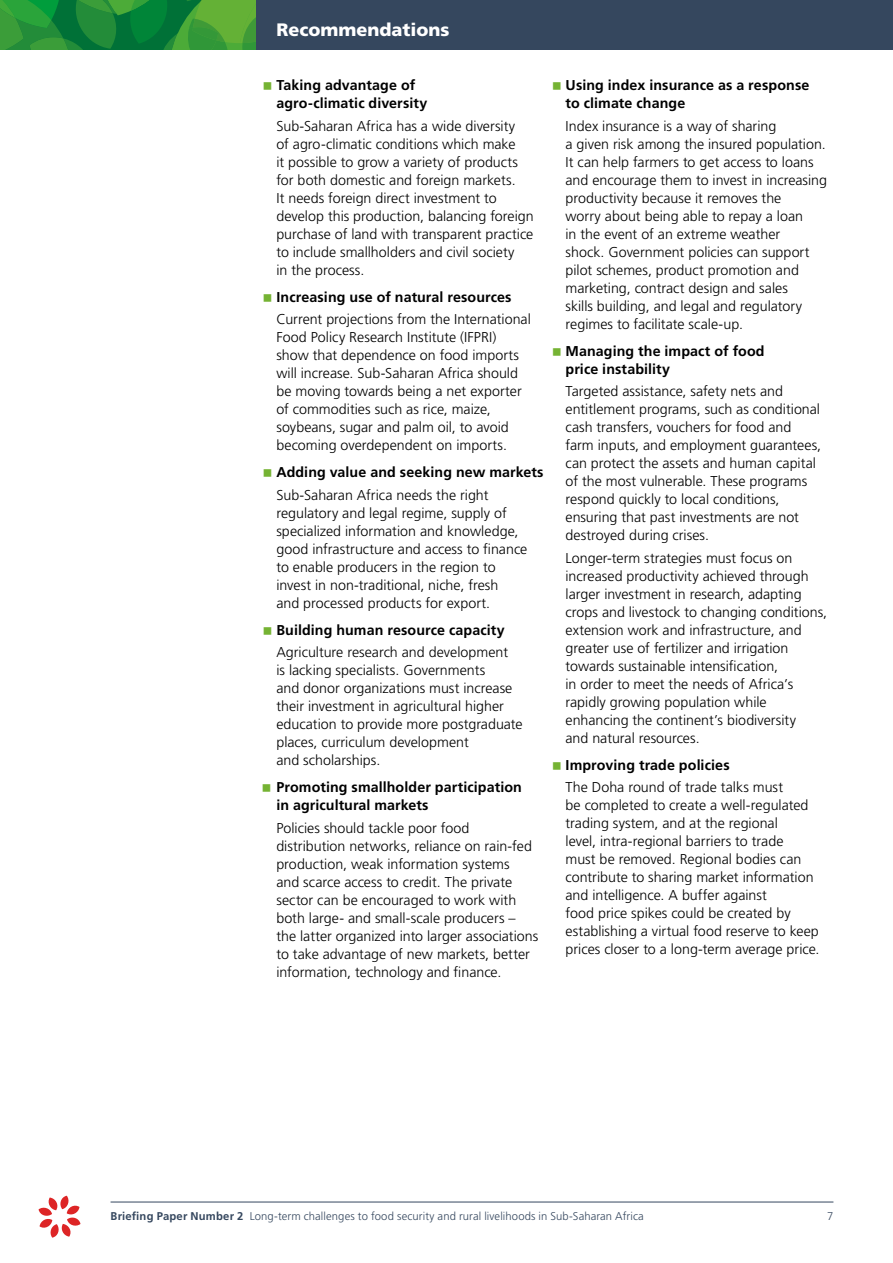
<style>
.page{position:relative;width:893px;height:1263px;background:#fff}
.page>*{position:absolute;margin:0;border:0;box-sizing:border-box;transform-origin:0 0}
.t1{font:900 18px "Frutiger LT Std";color:#fff}
.t2{font:300 14.25px/18px "Frutiger LT Std";color:#000}
.t3{font:700 14.25px/18px "Frutiger LT Std";letter-spacing:.005em;color:#000}
.t4{font:300 11.25px "Frutiger LT Std";letter-spacing:.01em;color:#35475e}
.s1{font-weight:700}
</style>
<div class="page">
<div style="left:255px;top:0;width:638px;height:50px;background:#35475e"></div>
<svg style="left:0;top:0;width:255px;height:50px;background:#279137"></svg>
<hr style="left:111px;top:1202px;width:722px;height:1px;background:#35475e">
<svg style="left:39px;top:1196px;width:41px;height:42px"></svg>
<p class="t1" style="left:276px;top:19px;width:175px">Recommendations</p>
<p class="t3" style="left:276px;top:76px;width:152px">Taking advantage of agro-climatic diversity</p>
<p class="t2" style="left:276px;top:117px;width:259px">Sub-Saharan Africa has a wide diversity<br>of agro-climatic conditions which make<br>it possible to grow a variety of products for both domestic and foreign markets.<br>It needs foreign direct investment to develop this production, balancing foreign purchase of land with transparent practice to include smallholders and civil society<br>in the process.</p>
<p class="t3" style="left:276px;top:288px;width:237px">Increasing use of natural resources</p>
<p class="t2" style="left:276px;top:310px;width:256px">Current projections from the International Food Policy Research Institute (IFPRI) show that dependence on food imports will increase. Sub-Saharan Africa should be moving towards being a net exporter of commodities such as rice, maize, soybeans, sugar and palm oil, to avoid becoming overdependent on imports.</p>
<p class="t3" style="left:276px;top:463px;width:269px">Adding value and seeking new markets</p>
<p class="t2" style="left:276px;top:486px;width:252px">Sub-Saharan Africa needs the right regulatory and legal regime, supply of specialized information and knowledge, good infrastructure and access to finance to enable producers in the region to invest in non-traditional, niche, fresh<br>and processed products for export.</p>
<p class="t3" style="left:276px;top:621px;width:230px">Building human resource capacity</p>
<p class="t2" style="left:276px;top:643px;width:248px">Agriculture research and development<br>is lacking specialists. Governments<br>and donor organizations must increase their investment in agricultural higher education to provide more postgraduate places, curriculum development<br>and scholarships.</p>
<p class="t3" style="left:276px;top:778px;width:247px">Promoting smallholder participation in agricultural markets</p>
<p class="t2" style="left:276px;top:819px;width:263px">Policies should tackle poor food distribution networks, reliance on rain-fed production, weak information systems<br>and scarce access to credit. The private sector can be encouraged to work with both large- and small-scale producers – the latter organized into larger associations to take advantage of new markets, better information, technology and finance.</p>
<p class="t3" style="left:566px;top:76px;width:245px">Using index insurance as a response to climate change</p>
<p class="t2" style="left:566px;top:117px;width:263px">Index insurance is a way of sharing<br>a given risk among the insured population.<br>It can help farmers to get access to loans and encourage them to invest in increasing productivity because it removes the<br>worry about being able to repay a loan<br>in the event of an extreme weather<br>shock. Government policies can support pilot schemes, product promotion and marketing, contract design and sales<br>skills building, and legal and regulatory regimes to facilitate scale-up.</p>
<p class="t3" style="left:566px;top:342px;width:201px">Managing the impact of food price instability</p>
<p class="t2" style="left:566px;top:382px;width:257px">Targeted assistance, safety nets and entitlement programs, such as conditional cash transfers, vouchers for food and farm inputs, and employment guarantees, can protect the assets and human capital of the most vulnerable. These programs respond quickly to local conditions, ensuring that past investments are not destroyed during crises.</p>
<p class="t2" style="left:566px;top:549px;width:263px">Longer-term strategies must focus on increased productivity achieved through larger investment in research, adapting crops and livestock to changing conditions, extension work and infrastructure, and greater use of fertilizer and irrigation towards sustainable intensification,<br>in order to meet the needs of Africa’s rapidly growing population while enhancing the continent’s biodiversity<br>and natural resources.</p>
<p class="t3" style="left:566px;top:756px;width:166px">Improving trade policies</p>
<p class="t2" style="left:566px;top:778px;width:255px">The Doha round of trade talks must<br>be completed to create a well-regulated trading system, and at the regional<br>level, intra-regional barriers to trade<br>must be removed. Regional bodies can contribute to sharing market information and intelligence. A buffer against<br>food price spikes could be created by establishing a virtual food reserve to keep prices closer to a long-term average price.</p>
<p class="t4" style="left:111px;top:1209px;width:535px"><span class="s1">Briefing Paper Number 2</span> Long-term challenges to food security and rural livelihoods in Sub-Saharan Africa</p>
<p class="t4" style="left:827px;top:1209px;width:8px">7</p>
</div>
